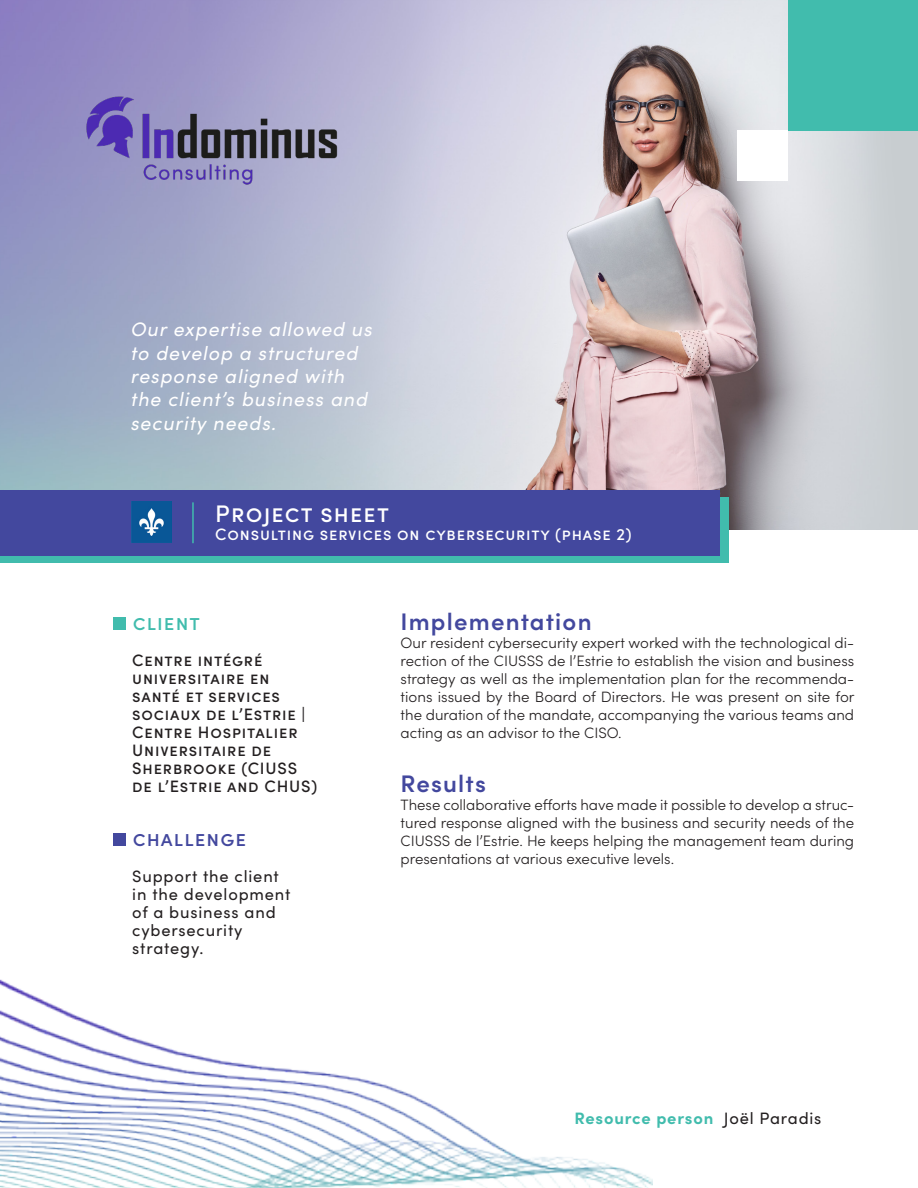
<style>
.page{position:relative;width:918px;height:1188px;background:#fff}
.page>*{position:absolute;margin:0;border:0;box-sizing:border-box;transform-origin:0 0}
.DEROULEMENT{font:600 24px "Sofia Pro";letter-spacing:.05em;color:#43489e}
.RUBRIQUE{font:500 24px "Sofia Pro";letter-spacing:.05em;color:#fff}
.RUBRIQUE-2{font:500 21px "Sofia Pro";letter-spacing:.05em;color:#43489e}
.RUBRIQUE-3{font:500 21px "Sofia Pro";letter-spacing:.05em;color:#41bcad}
.t1{font:italic 19.5px/23.4px "Sofia Pro";letter-spacing:.05em;color:#fff}
.t2{font:500 16.5px/18px "Sofia Pro";letter-spacing:.05em;color:#231f20}
.t3{font:16.5px/18px "Sofia Pro";letter-spacing:.05em;color:#231f20}
.t4{font:500 16.5px "Sofia Pro";letter-spacing:.05em;color:#fff}
.t5{font:700 16.5px "Sofia Pro";letter-spacing:.05em;color:#41bcad}
.TEXTE_PRINCIPAL{font:300 15px/18px "Sofia Pro";color:#231f20;text-align:justify}
.s1{font-weight:400;color:#231f20}
</style>
<div class="page">
<img style="left:0;top:0;width:918px;height:530px">
<svg style="left:0;top:497px;width:728px;height:65px;background:#41abaa"></svg>
<div style="left:113px;top:618px;width:12px;height:12px;background:#41bcad"></div>
<div style="left:113px;top:834px;width:12px;height:12px;background:#43489e"></div>
<img style="left:0;top:979px;width:652px;height:209px">
<div style="left:788px;top:0;width:130px;height:130px;background:#41bcad"></div>
<div style="left:0;top:490px;width:719px;height:65px;background:#43489e"></div>
<div style="left:737px;top:130px;width:51px;height:51px;background:#fff"></div>
<hr style="left:192px;top:502px;width:2px;height:41px;background:#41bcad">
<img style="left:131px;top:501px;width:41px;height:41px">
<img style="left:62px;top:85px;width:321px;height:114px">
<p class="t1" style="left:131px;top:317px;width:243px">Our expertise allowed us to develop a structured response aligned with the client’s business and security needs.</p>
<p class="RUBRIQUE" style="left:215px;top:496px;width:175px">Project sheet</p>
<p class="t4" style="left:215px;top:522px;width:418px">Consulting services on cybersecurity (phase 2)</p>
<p class="RUBRIQUE-3" style="left:133px;top:607px;width:69px">client</p>
<p class="t2" style="left:132px;top:650px;width:187px">Centre intégré universitaire en santé et services sociaux de l’Estrie |<br>Centre Hospitalier<br>Universitaire de<br>Sherbrooke (CIUSS de l’Estrie and CHUS)</p>
<p class="RUBRIQUE-2" style="left:133px;top:823px;width:115px">challenge</p>
<p class="t3" style="left:132px;top:866px;width:160px">Support the client in the development of a business and cybersecurity strategy.</p>
<p class="DEROULEMENT" style="left:401px;top:603px;width:192px">Implementation</p>
<p class="TEXTE_PRINCIPAL" style="left:401px;top:633px;width:456px">Our resident cybersecurity expert worked with the technological di&shy;rection of the CIUSSS de l’Estrie to establish the vision and business strategy as well as the implementation plan for the recommenda&shy;tions issued by the Board of Directors. He was present on site for the duration of the mandate, accompanying the various teams and acting as an advisor to the CISO.</p>
<p class="DEROULEMENT" style="left:401px;top:765px;width:87px">Results</p>
<p class="TEXTE_PRINCIPAL" style="left:401px;top:795px;width:455px">These collaborative efforts have made it possible to develop a struc&shy;tured response aligned with the business and security needs of the CIUSSS de l’Estrie. He keeps helping the management team during presentations at various executive levels.</p>
<p class="t5" style="left:575px;top:1106px;width:248px">Resource person <span class="s1">Joël Paradis</span></p>
</div>
